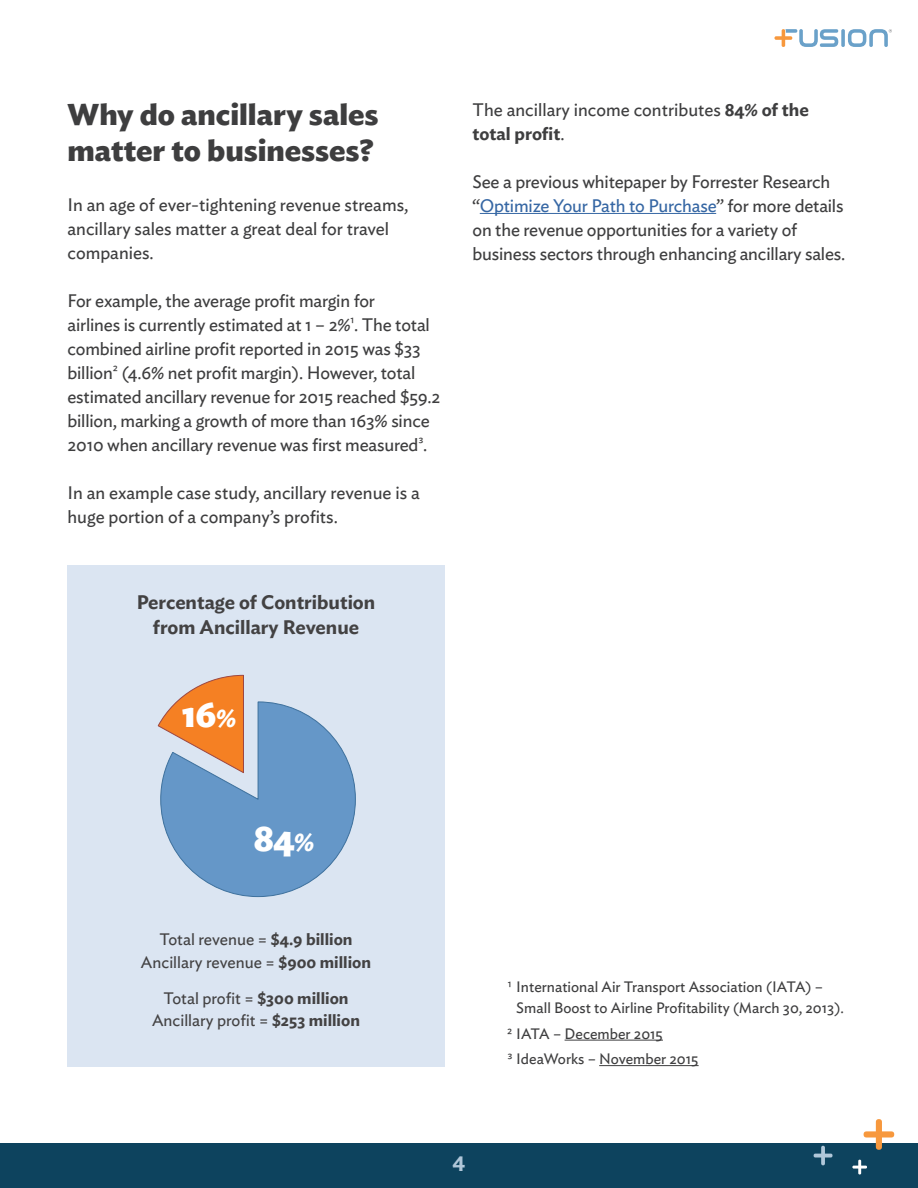
<style>
.page{position:relative;width:918px;height:1188px;background:#fff}
.page>*{position:absolute;margin:0;border:0;box-sizing:border-box;transform-origin:0 0}
.t1{font:700 36.75px "Ideal Sans";color:#fff}
.t2{font:700 30px/36px "Ideal Sans";color:#3e3e3f}
.t3{font:600 21px "Ideal Sans";color:#b0c7d9}
.t4{font:600 19.5px/25.5px "Ideal Sans";color:#424142;text-align:center}
.t5{font:18px/24px "Ideal Sans";letter-spacing:-.01em;color:#3e3e3f}
.t6{font:16.5px/22.5px "Ideal Sans";color:#434243;text-align:center}
.t7{font:15px/21px "Ideal Sans";color:#3e3e3f}
.t8{font:13.5px/25.5px "Ideal Sans";color:#3e3e3f}
.s1{font-size:13.5px}
.s2{color:#434243}
.s3{font-size:25.95px}
.s4{font-weight:600}
.s5{color:#3667a4}
</style>
<div class="page">
<svg style="left:841px;top:29px;width:4px;height:18px"></svg>
<svg style="left:775px;top:29px;width:63px;height:18px"></svg>
<svg style="left:848px;top:29px;width:44px;height:18px"></svg>
<div style="left:0;top:1143px;width:918px;height:45px;background:#0d435e"></div>
<svg style="left:852px;top:1160px;width:15px;height:14px"></svg>
<svg style="left:814px;top:1146px;width:19px;height:19px"></svg>
<svg style="left:864px;top:1119px;width:30px;height:31px"></svg>
<div style="left:68px;top:565px;width:378px;height:501px;background:#dbe5f2"></div>
<hr style="left:480px;top:213px;width:236px;height:1px;background:#3667a4">
<svg style="left:158px;top:675px;width:198px;height:222px"></svg>
<hr style="left:565px;top:1040px;width:98px;height:1px;background:#3e3e3f">
<hr style="left:599px;top:1065px;width:100px;height:1px;background:#3e3e3f">
<h2 class="t2" style="left:68px;top:94px;width:313px">Why do ancillary sales matter to businesses?</h2>
<p class="t5" style="left:68px;top:191px;width:342px">In an age of ever-tightening revenue streams, ancillary sales matter a great deal for travel companies.</p>
<p class="t5" style="left:68px;top:287px;width:374px">For example, the average profit margin for<br>airlines is currently estimated at 1 – 2%<span class="s1">1</span>. The total combined airline profit reported in 2015 was $33 billion<span class="s1">2</span> (4.6% net profit margin). However, total estimated ancillary revenue for 2015 reached $59.2 billion, marking a growth of more than 163% since 2010 when ancillary revenue was first measured<span class="s1">3</span>.</p>
<p class="t5" style="left:68px;top:479px;width:354px">In an example case study, ancillary revenue is a huge portion of a company’s profits.</p>
<p class="t4" style="left:137px;top:588px;width:240px">Percentage of Contributi<span class="s2">on from Ancillary Revenue</span></p>
<h1 class="t1" style="left:182px;top:685px;width:56px">16<span class="s3">%</span></h1>
<p class="t5" style="left:472px;top:96px;width:338px">The ancillary income contributes <span class="s4">84% of the total profit</span>.</p>
<p class="t5" style="left:472px;top:168px;width:374px">See a previous whitepaper by Forrester Research “<span class="s5">Optimize Your Path to Purchase</span>” for more details on the revenue opportunities for a variety of business sectors through enhancing ancillary sales.</p>
<h1 class="t1" style="left:254px;top:808px;width:62px">84<span class="s3">%</span></h1>
<p class="t6" style="left:141px;top:927px;width:232px">Total revenue = <span class="s4">$4.9 billion<br></span>Ancillary revenue = <span class="s4">$900 million</span></p>
<p class="t6" style="left:152px;top:986px;width:210px">Total profit = <span class="s4">$300 million<br></span>Ancillary profit = <span class="s4">$253 million</span></p>
<p class="t3" style="left:453px;top:1148px;width:14px">4</p>
<p class="t7" style="left:516px;top:975px;width:329px">International Air Transport Association (IATA) –<br>Small Boost to Airline Profitability (March 30, 2013).</p>
<p class="t7" style="left:516px;top:1020px;width:184px;line-height:25.5px">IATA – December 2015<br>IdeaWorks – November 2015</p>
<p class="t8" style="left:508px;top:974px;width:5px">1</p>
<p class="t8" style="left:507px;top:1021px;width:7px">2<br>3</p>
</div>
